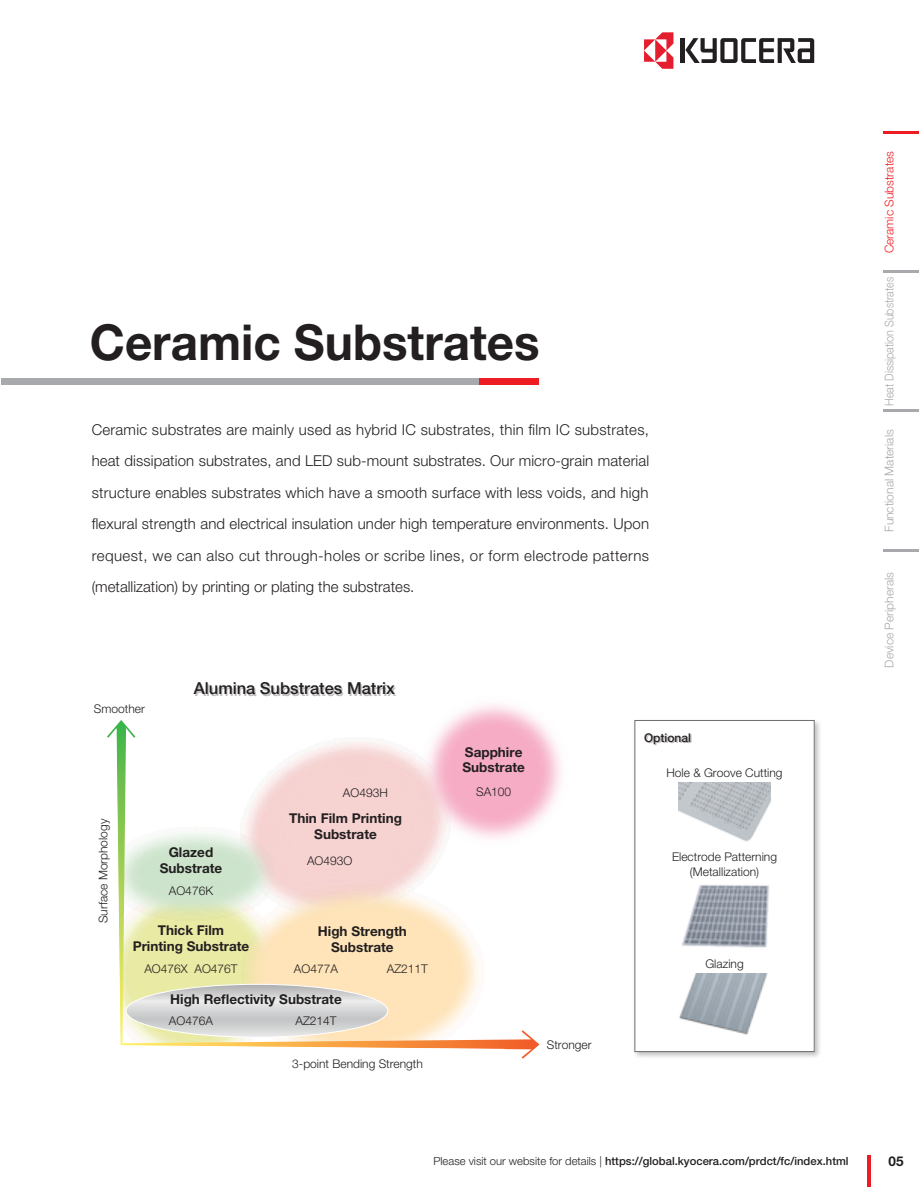
<style>
.page{position:relative;width:919px;height:1187px;background:#fff}
.page>*{position:absolute;margin:0;border:0;box-sizing:border-box;transform-origin:0 0}
.t1{font:700 49.5px "Helvetica Neue LT Std";color:#231f20;scale:.96 1}
.t2{font:500 16.5px "Helvetica Neue LT Std";color:#231f20}
.t3{font:300 15px/31.5px "Helvetica Neue LT Std";color:#231f20;text-align:justify}
.t4{font:700 13.5px/15.9px "Helvetica Neue LT Std";color:#231f20;text-align:center}
.t5{font:300 12px/15px "Helvetica Neue LT Std";color:#231f20;text-align:center}
.t6{font:300 12px "Helvetica Neue LT Std";color:#a8a9ad}
.t7{font:300 12px "Helvetica Neue LT Std";color:#a8a9ad;scale:.9 1}
.t8{font:300 12px "Helvetica Neue LT Std";color:#ee1d23}
.t9{font:500 12px "Helvetica Neue LT Std";color:#231f20}
.t10{font:500 11.25px "Helvetica Neue LT Std";color:#231f20}
.s1{font-weight:300}
</style>
<div class="page">
<div style="left:1px;top:378px;width:487px;height:7px;background:#a8a9ad"></div>
<div style="left:479px;top:378px;width:59px;height:7px;background:#ee1d23"></div>
<svg style="left:113px;top:720px;width:426px;height:338px"></svg>
<svg style="left:107px;top:729px;width:412px;height:329px"></svg>
<img style="left:633px;top:719px;width:187px;height:338px">
<div style="left:634px;top:720px;width:180px;height:331px;background:#fff"></div>
<div style="left:634px;top:720px;width:180px;height:331px;border:1px solid #6c6d70"></div>
<img style="left:678px;top:782px;width:92px;height:60px">
<img style="left:682px;top:884px;width:87px;height:64px">
<img style="left:679px;top:973px;width:89px;height:62px">
<svg style="left:867px;top:1155px;width:3px;height:31px"></svg>
<hr style="left:883px;top:131px;width:35px;height:2px;background:#ee1d23">
<hr style="left:883px;top:271px;width:35px;height:2px;background:#a8a9ad">
<hr style="left:883px;top:410px;width:35px;height:2px;background:#a8a9ad">
<hr style="left:883px;top:549px;width:35px;height:2px;background:#a8a9ad">
<div style="left:680px;top:38px;width:5px;height:25px;background:#231f20"></div>
<svg style="left:685px;top:38px;width:129px;height:25px"></svg>
<svg style="left:644px;top:32px;width:29px;height:37px"></svg>
<h1 class="t1" style="left:90px;top:312px;width:470px">Ceramic Substrates</h1>
<p class="t3" style="left:92px;top:413px;width:559px">Ceramic substrates are mainly used as hybrid IC substrates, thin film IC substrates, heat dissipation substrates, and LED sub-mount substrates. Our micro-grain material structure enables substrates which have a smooth surface with less voids, and high flexural strength and electrical insulation under high temperature environments. Upon request, we can also cut through-holes or scribe lines, or form electrode patterns (metallization) by printing or plating the substrates.</p>
<p class="t5" style="left:94px;top:701px;width:52px">Smoother</p>
<p class="t2" style="left:195px;top:680px;width:203px">Alumina Substrates Matrix</p>
<p class="t5" style="left:343px;top:784px;width:46px">AO493H</p>
<p class="t5" style="left:95px;top:923px;width:106px;rotate:-90deg">Surface Morphology</p>
<p class="t4" style="left:160px;top:844px;width:64px">Glazed<br>Substrate</p>
<p class="t5" style="left:169px;top:883px;width:46px">AO476K</p>
<p class="t4" style="left:133px;top:921px;width:118px">Thick Film<br>Printing Substrate</p>
<p class="t5" style="left:144px;top:960px;width:95px">AO476X AO476T</p>
<p class="t4" style="left:289px;top:809px;width:114px">Thin Film Printing<br>Substrate</p>
<p class="t5" style="left:307px;top:852px;width:47px">AO493O</p>
<p class="t4" style="left:318px;top:922px;width:91px">High Strength<br>Substrate</p>
<p class="t5" style="left:294px;top:960px;width:46px">AO477A</p>
<p class="t5" style="left:387px;top:960px;width:43px">AZ211T</p>
<p class="t4" style="left:170px;top:990px;width:173px">High Reflectivity Substrate</p>
<p class="t5" style="left:169px;top:1013px;width:46px">AO476A</p>
<p class="t5" style="left:295px;top:1013px;width:43px">AZ214T</p>
<p class="t5" style="left:292px;top:1056px;width:132px">3-point Bending Strength</p>
<p class="t4" style="left:462px;top:743px;width:64px;text-align:left">Sapphire<br>Substrate</p>
<p class="t5" style="left:476px;top:784px;width:37px">SA100</p>
<p class="t5" style="left:547px;top:1037px;width:46px">Stronger</p>
<p class="t9" style="left:645px;top:731px;width:48px">Optional</p>
<p class="t5" style="left:666px;top:765px;width:118px">Hole &amp; Groove Cutting</p>
<p class="t5" style="left:672px;top:848px;width:106px">Electrode Patterning (Metallization)</p>
<p class="t5" style="left:705px;top:955px;width:40px">Glazing</p>
<p class="t8" style="left:881px;top:253px;width:104px;rotate:-90deg">Ceramic Substrates</p>
<p class="t7" style="left:881px;top:406px;width:145px;rotate:-90deg">Heat Dissipation Substrates</p>
<p class="t6" style="left:881px;top:532px;width:104px;rotate:-90deg">Functional Materials</p>
<p class="t6" style="left:881px;top:667px;width:97px;rotate:-90deg">Device Peripherals</p>
<p class="t10" style="left:433px;top:1154px;width:416px"><span class="s1">Please visit our website for details |</span> https://global.kyocera.com/prdct/fc/index.html</p>
<p class="t4" style="left:888px;top:1152px;width:17px">05</p>
</div>
